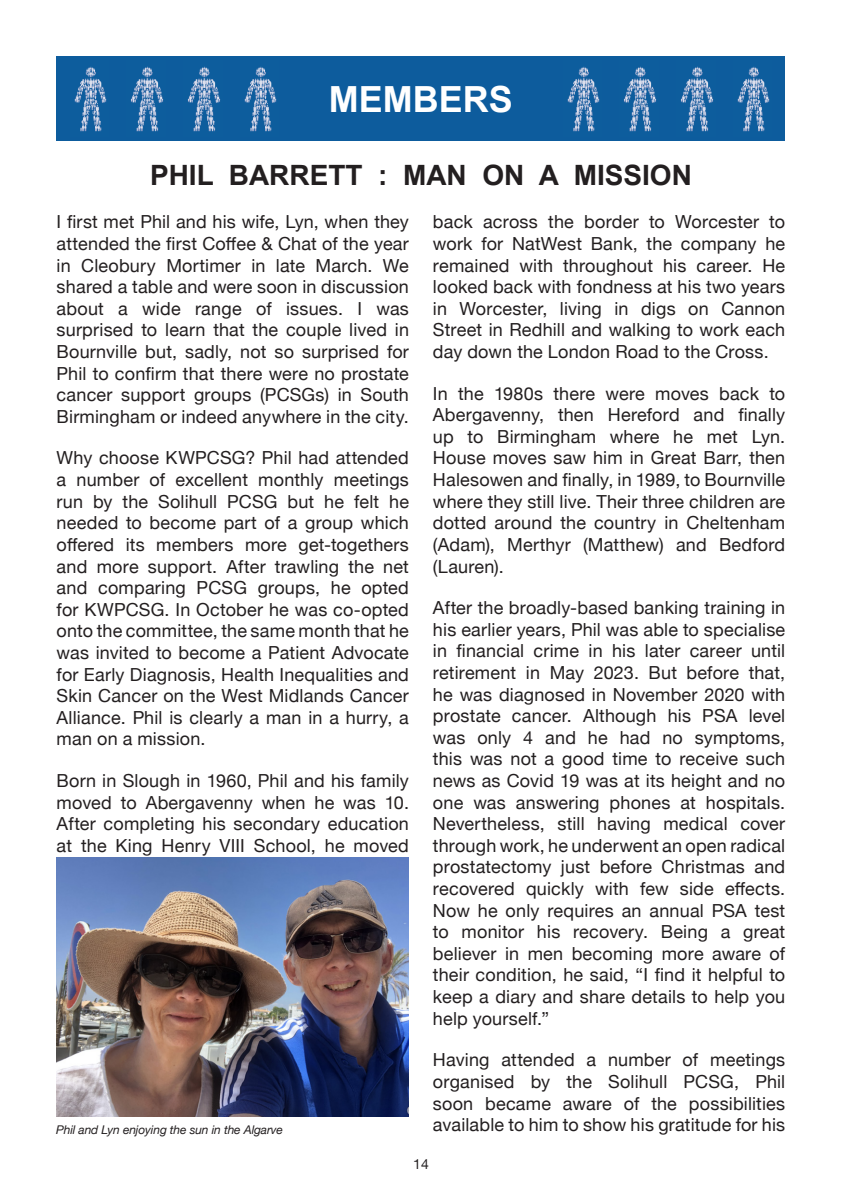
<style>
.page{position:relative;width:842px;height:1191px;background:#fff}
.page>*{position:absolute;margin:0;border:0;box-sizing:border-box;transform-origin:0 0}
.t1{font:700 36px "Arial";color:#fff}
.t2{font:700 28px "Arial";color:#231f20}
.t3{font:18px/21.6px "Helvetica Neue";letter-spacing:.01em;color:#231f20;text-align:justify}
.t4{font:14px "Helvetica Neue";color:#231f20}
.t5{font:italic 12px "Helvetica Neue";letter-spacing:-.01em;color:#231f20}
</style>
<div class="page">
<img style="left:56px;top:857px;width:352px;height:259px">
<div style="left:57px;top:57px;width:728px;height:84px;background:#0d5c9d"></div>
<img style="left:74px;top:66px;width:33px;height:66px">
<img style="left:131px;top:66px;width:33px;height:66px">
<img style="left:188px;top:66px;width:33px;height:66px">
<img style="left:244px;top:66px;width:33px;height:66px">
<img style="left:567px;top:66px;width:33px;height:66px">
<img style="left:624px;top:66px;width:33px;height:66px">
<img style="left:681px;top:66px;width:33px;height:66px">
<img style="left:737px;top:66px;width:33px;height:66px">
<h1 class="t1" style="left:329px;top:79px;width:185px">MEMBERS</h1>
<h2 class="t2" style="left:150px;top:159px;width:543px">PHIL BARRETT : MAN ON A MISSION</h2>
<p class="t3" style="left:57px;top:212px;width:354px">I first met Phil and his wife, Lyn, when they attended the first Coffee &amp; Chat of the year in Cleobury Mortimer in late March. We shared a table and were soon in discussion about a wide range of issues. I was surprised to learn that the couple lived in Bournville but, sadly, not so surprised for Phil to confirm that there were no prostate cancer support groups (PCSGs) in South Birmingham or indeed anywhere in the city.</p>
<p class="t3" style="left:57px;top:448px;width:354px">Why choose KWPCSG? Phil had attended a number of excellent monthly meetings run by the Solihull PCSG but he felt he needed to become part of a group which offered its members more get-togethers and more support. After trawling the net and comparing PCSG groups, he opted for KWPCSG. In October he was co-opted onto the committee, the same month that he was invited to become a Patient Advocate for Early Diagnosis, Health Inequalities and Skin Cancer on the West Midlands Cancer Alliance. Phil is clearly a man in a hurry, a man on a mission.</p>
<p class="t3" style="left:57px;top:771px;width:354px">Born in Slough in 1960, Phil and his family moved to Abergavenny when he was 10.<br>After completing his secondary education at the King Henry VIII School, he moved</p>
<p class="t5" style="left:56px;top:1120px;width:228px">Phil and Lyn enjoying the sun in the Algarve</p>
<p class="t3" style="left:433px;top:212px;width:354px">back across the border to Worcester to work for NatWest Bank, the company he remained with throughout his career. He looked back with fondness at his two years in Worcester, living in digs on Cannon Street in Redhill and walking to work each day down the London Road to the Cross.</p>
<p class="t3" style="left:433px;top:383px;width:354px">In the 1980s there were moves back to Abergavenny, then Hereford and finally up to Birmingham where he met Lyn.<br>House moves saw him in Great Barr, then Halesowen and finally, in 1989, to Bournville where they still live. Their three children are dotted around the country in Cheltenham (Adam), Merthyr (Matthew) and Bedford (Lauren).</p>
<p class="t3" style="left:433px;top:598px;width:354px">After the broadly-based banking training in his earlier years, Phil was able to specialise in financial crime in his later career until retirement in May 2023. But before that, he was diagnosed in November 2020 with prostate cancer. Although his PSA level was only 4 and he had no symptoms, this was not a good time to receive such news as Covid 19 was at its height and no one was answering phones at hospitals.<br>Nevertheless, still having medical cover through work, he underwent an open radical prostatectomy just before Christmas and recovered quickly with few side effects.<br>Now he only requires an annual PSA test to monitor his recovery. Being a great believer in men becoming more aware of their condition, he said, “I find it helpful to keep a diary and share details to help you help yourself.”</p>
<p class="t3" style="left:433px;top:1050px;width:354px">Having attended a number of meetings organised by the Solihull PCSG, Phil soon became aware of the possibilities available to him to show his gratitude for his</p>
<p class="t4" style="left:413px;top:1154px;width:17px">14</p>
</div>
